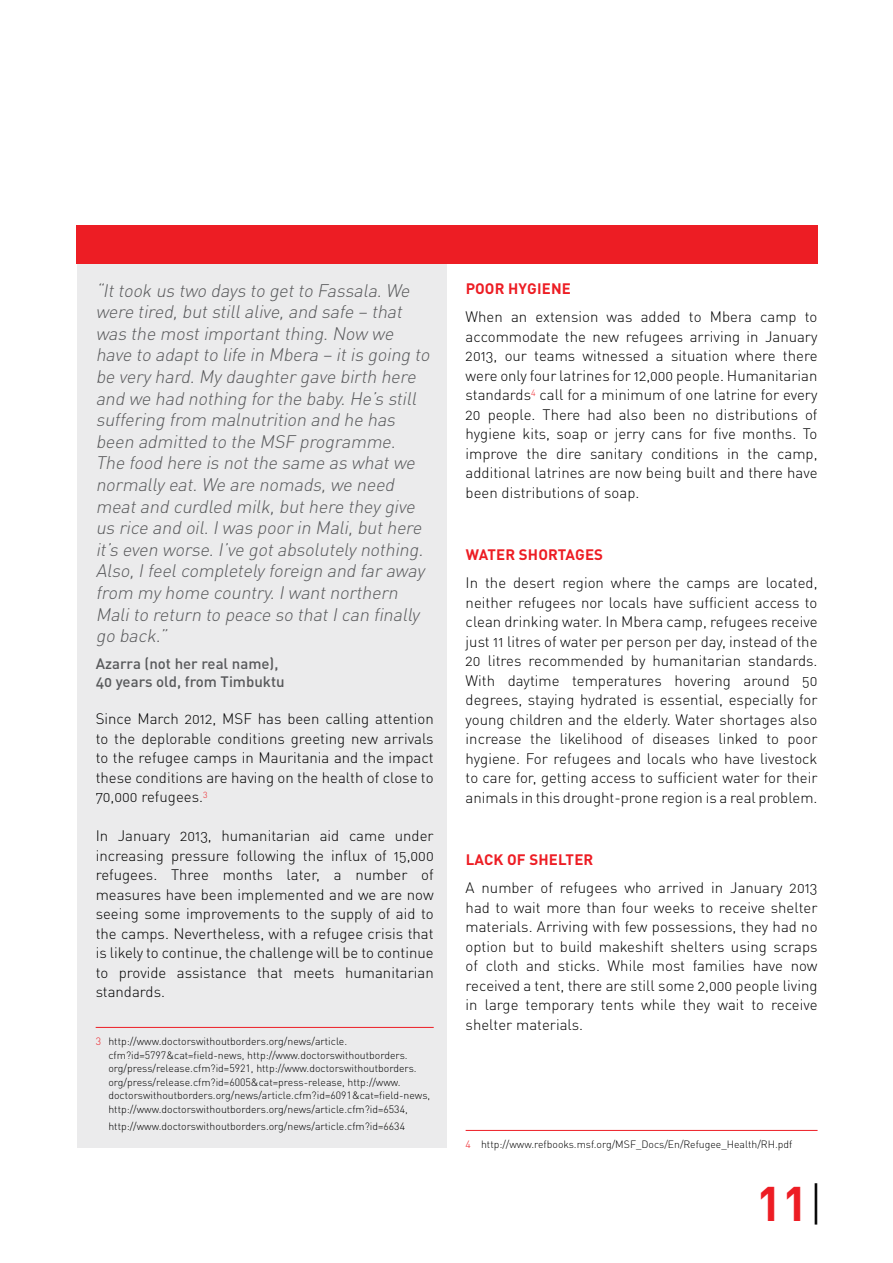
<style>
.page{position:relative;width:893px;height:1263px;background:#fff}
.page>*{position:absolute;margin:0;border:0;box-sizing:border-box;transform-origin:0 0}
.t1{font:700 48px "DIN Pro";color:#ed1d24}
.t2{font:italic 300 18px/21.6px "DIN Pro";color:#58595b}
.t3{font:300 15px/19.5px "DIN Pro";color:#000;text-align:justify}
.t4{font:500 15px/18px "DIN Pro";color:#58595b}
.t5{font:700 15px "DIN Pro";letter-spacing:.01em;color:#ed1d24}
.t6{font:300 10.5px/13.5px "DIN Pro";color:#000}
.s1{color:#ed1d24}
.s2{font-weight:300;color:#000}
</style>
<div class="page">
<div style="left:77px;top:264px;width:369px;height:884px;background:#ebebec"></div>
<div style="left:77px;top:225px;width:741px;height:39px;background:#ed1d24"></div>
<hr style="left:96px;top:1027px;width:338px;height:1px;background:#ed1d24">
<hr style="left:466px;top:1130px;width:352px;height:1px;background:#ed1d24">
<p class="t2" style="left:96px;top:278px;width:340px">“Ittook us two days to getto Fassala.We were tired,butstillalive,and safe – that was the mostimportantthing.Now we have to adaptto life in Mbera – itis going to be veryhard.Mydaughtergave birth here and we had nothing forthe baby.He’s still suffering from malnutrition and he has been admitted to the MSF programme.<br>The food here is notthe same as whatwe normallyeat.We are nomads,we need meatand curdled milk,buthere theygive us rice and oil.Iwas poorin Mali,buthere it’s even worse.I’ve gotabsolutelynothing.<br>Also,Ifeelcompletelyforeign and faraway from myhome country.Iwantnorthern Malito return to peace so thatIcan finally go back.”</p>
<p class="t4" style="left:96px;top:653px;width:191px">Azarra (not her real name),<br>40 years old, from Timbuktu</p>
<p class="t3" style="left:96px;top:708px;width:340px">Since March 2012, MSF has been calling attention to the deplorable conditions greeting new arrivals to the refugee camps in Mauritania and the impact these conditions are having on the health of close to 70,000 refugees.<sup>3</sup></p>
<p class="t3" style="left:96px;top:825px;width:340px">In January 2013, humanitarian aid came under increasing pressure following the influx of 15,000 refugees. Three months later, a number of measures have been implemented and we are now seeing some improvements to the supply of aid to the camps. Nevertheless, with a refugee crisis that is likely to continue, the challenge will be to continue to provide assistance that meets humanitarian standards.</p>
<p class="t6" style="left:108px;top:1034px;width:323px;text-indent:-13px"><span class="s1">3</span> http://www.doctorswithoutborders.org/news/article. cfm?id=5797&amp;cat=field-news, http://www.doctorswithoutborders. org/press/release.cfm?id=5921, http://www.doctorswithoutborders. org/press/release.cfm?id=6005&amp;cat=press-release, http://www. doctorswithoutborders.org/news/article.cfm?id=6091&amp;cat=field-news, http://www.doctorswithoutborders.org/news/article.cfm?id=6534,</p>
<p class="t6" style="left:108px;top:1119px;width:298px">http://www.doctorswithoutborders.org/news/article.cfm?id=6634</p>
<p class="t5" style="left:466px;top:276px;width:107px">POOR HYGIENE</p>
<p class="t3" style="left:466px;top:306px;width:353px">When an extension was added to Mbera camp to accommodate the new refugees arriving in January 2013, our teams witnessed a situation where there were only four latrines for 12,000 people. Humanitarian standards<sup>4</sup> call for a minimum of one latrine for every 20 people. There had also been no distributions of hygiene kits, soap or jerry cans for five months. To improve the dire sanitary conditions in the camp, additional latrines are now being built and there have been distributions of soap.</p>
<p class="t5" style="left:466px;top:542px;width:139px">WATER SHORTAGES</p>
<p class="t3" style="left:466px;top:572px;width:353px">In the desert region where the camps are located, neither refugees nor locals have sufficient access to clean drinking water. In Mbera camp, refugees receive just 11 litres of water per person per day, instead of the 20 litres recommended by humanitarian standards.<br>With daytime temperatures hovering around 50 degrees, staying hydrated is essential, especially for young children and the elderly. Water shortages also increase the likelihood of diseases linked to poor hygiene. For refugees and locals who have livestock to care for, getting access to sufficient water for their animals in this drought-prone region is a real problem.</p>
<p class="t5" style="left:466px;top:847px;width:129px">LACK OF SHELTER</p>
<p class="t3" style="left:466px;top:876px;width:353px">A number of refugees who arrived in January 2013 had to wait more than four weeks to receive shelter materials. Arriving with few possessions, they had no option but to build makeshift shelters using scraps of cloth and sticks. While most families have now received a tent, there are still some 2,000 people living in large temporary tents while they wait to receive shelter materials.</p>
<p class="t6" style="left:466px;top:1137px;width:328px"><span class="s1">4</span> http://www.refbooks.msf.org/MSF_Docs/En/Refugee_Health/RH.pdf</p>
<h1 class="t1" style="left:756px;top:1163px;width:69px">11<span class="s2">|</span></h1>
</div>
